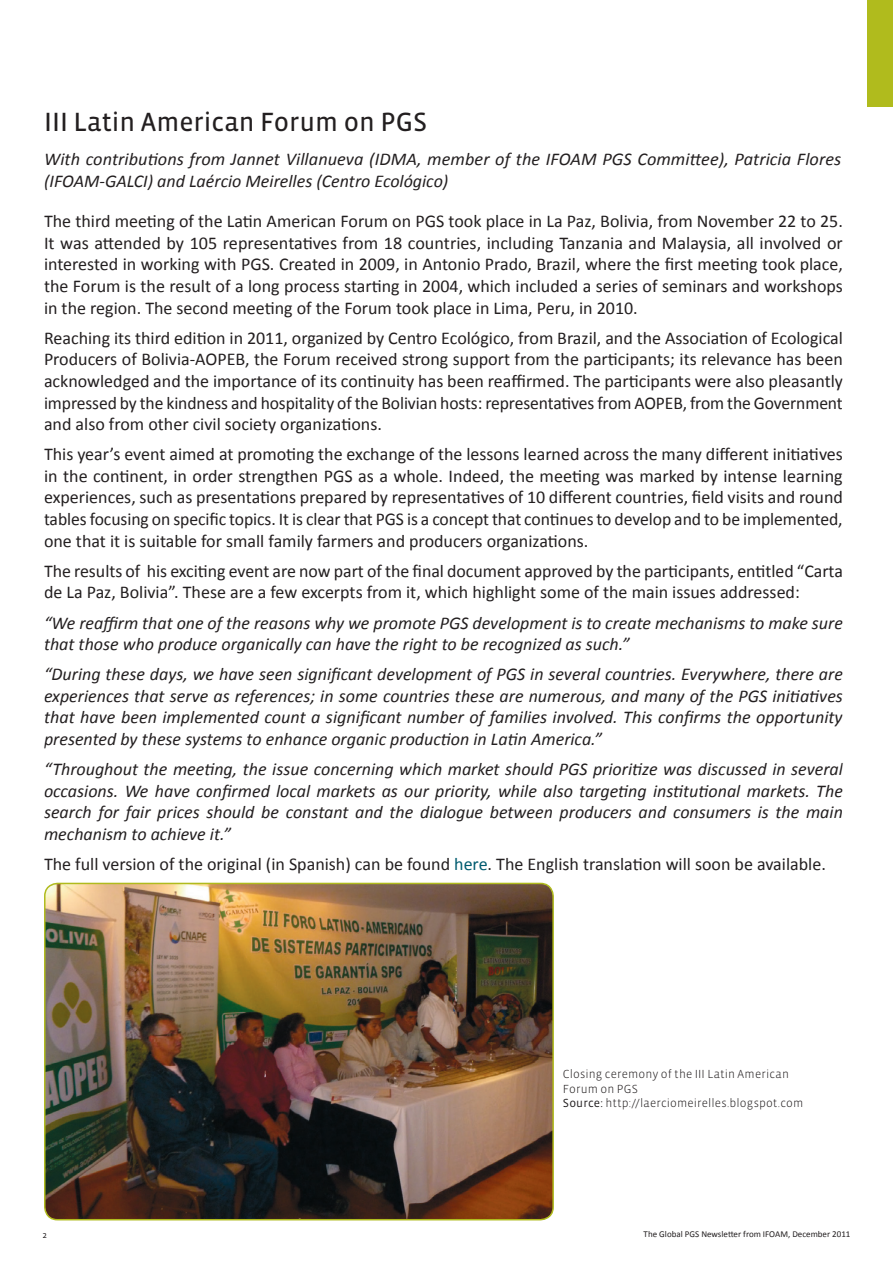
<style>
.page{position:relative;width:893px;height:1263px;background:#fff}
.page>*{position:absolute;margin:0;border:0;box-sizing:border-box;transform-origin:0 0}
.t1{font:27px "Vista Sans OT";color:#231f20}
.t2{font:18px/21.6px "Calibri";color:#231f20;text-align:justify}
.t3{font:italic 18px/21.6px "Calibri";color:#231f20}
.t4{font:300 12px/14.4px "Vista Sans OT";letter-spacing:.01em;color:#231f20}
.t5{font:9px "Calibri";color:#231f20}
.t6{font:9px "Vista Sans OT";color:#231f20}
.s1{color:#005b6f}
.s2{font-weight:400}
</style>
<div class="page">
<div style="left:867px;top:0;width:26px;height:106px;background:#b0bb1d"></div>
<img style="left:45px;top:883px;width:508px;height:337px">
<div style="left:44px;top:883px;width:510px;height:337px;border:2px solid #b0bb1d;border-radius:13px"></div>
<h1 class="t1" style="left:44px;top:108px;width:385px">III Latin American Forum on PGS</h1>
<p class="t3" style="left:44px;top:148px;width:799px">With contributions from Jannet Villanueva (IDMA, member of the IFOAM PGS Committee), Patricia Flores (IFOAM-GALCI) and Laércio Meirelles (Centro Ecológico)</p>
<p class="t2" style="left:44px;top:211px;width:800px">The third meeting of the Latin American Forum on PGS took place in La Paz, Bolivia, from November 22 to 25.<br>It was attended by 105 representatives from 18 countries, including Tanzania and Malaysia, all involved or interested in working with PGS. Created in 2009, in Antonio Prado, Brazil, where the first meeting took place, the Forum is the result of a long process starting in 2004, which included a series of seminars and workshops in the region. The second meeting of the Forum took place in Lima, Peru, in 2010.</p>
<p class="t2" style="left:44px;top:327px;width:800px">Reaching its third edition in 2011, organized by Centro Ecológico, from Brazil, and the Association of Ecological Producers of Bolivia-AOPEB, the Forum received strong support from the participants; its relevance has been acknowledged and the importance of its continuity has been reaffirmed. The participants were also pleasantly impressed by the kindness and hospitality of the Bolivian hosts: representatives from AOPEB, from the Government and also from other civil society organizations.</p>
<p class="t2" style="left:44px;top:444px;width:800px">This year’s event aimed at promoting the exchange of the lessons learned across the many different initiatives in the continent, in order strengthen PGS as a whole. Indeed, the meeting was marked by intense learning experiences, such as presentations prepared by representatives of 10 different countries, field visits and round tables focusing on specific topics. It is clear that PGS is a concept that continues to develop and to be implemented, one that it is suitable for small family farmers and producers organizations.</p>
<p class="t2" style="left:44px;top:560px;width:800px">The results of his exciting event are now part of the final document approved by the participants, entitled “Carta de La Paz, Bolivia”. These are a few excerpts from it, which highlight some of the main issues addressed:</p>
<p class="t3" style="left:44px;top:611px;width:800px">“We reaffirm that one of the reasons why we promote PGS development is to create mechanisms to make sure that those who produce organically can have the right to be recognized as such.”</p>
<p class="t3" style="left:44px;top:663px;width:800px;text-align:justify">“During these days, we have seen significant development of PGS in several countries. Everywhere, there are experiences that serve as references; in some countries these are numerous, and many of the PGS initiatives that have been implemented count a significant number of families involved. This confirms the opportunity presented by these systems to enhance organic production in Latin America.”</p>
<p class="t3" style="left:44px;top:758px;width:800px;text-align:justify">“Throughout the meeting, the issue concerning which market should PGS prioritize was discussed in several occasions. We have confirmed local markets as our priority, while also targeting institutional markets. The search for fair prices should be constant and the dialogue between producers and consumers is the main mechanism to achieve it.”</p>
<p class="t2" style="left:44px;top:853px;width:783px">The full version of the original (in Spanish) can be found <span class="s1">here</span>. The English translation will soon be available.</p>
<p class="t4" style="left:563px;top:1067px;width:242px">Closing ceremony of the III Latin American<br>Forum on PGS<br><span class="s2">Source:</span> http://laerciomeirelles.blogspot.com</p>
<p class="t6" style="left:43px;top:1230px;width:6px">2</p>
<p class="t5" style="left:644px;top:1228px;width:208px">The Global PGS Newsletter from IFOAM, December 2011</p>
</div>
